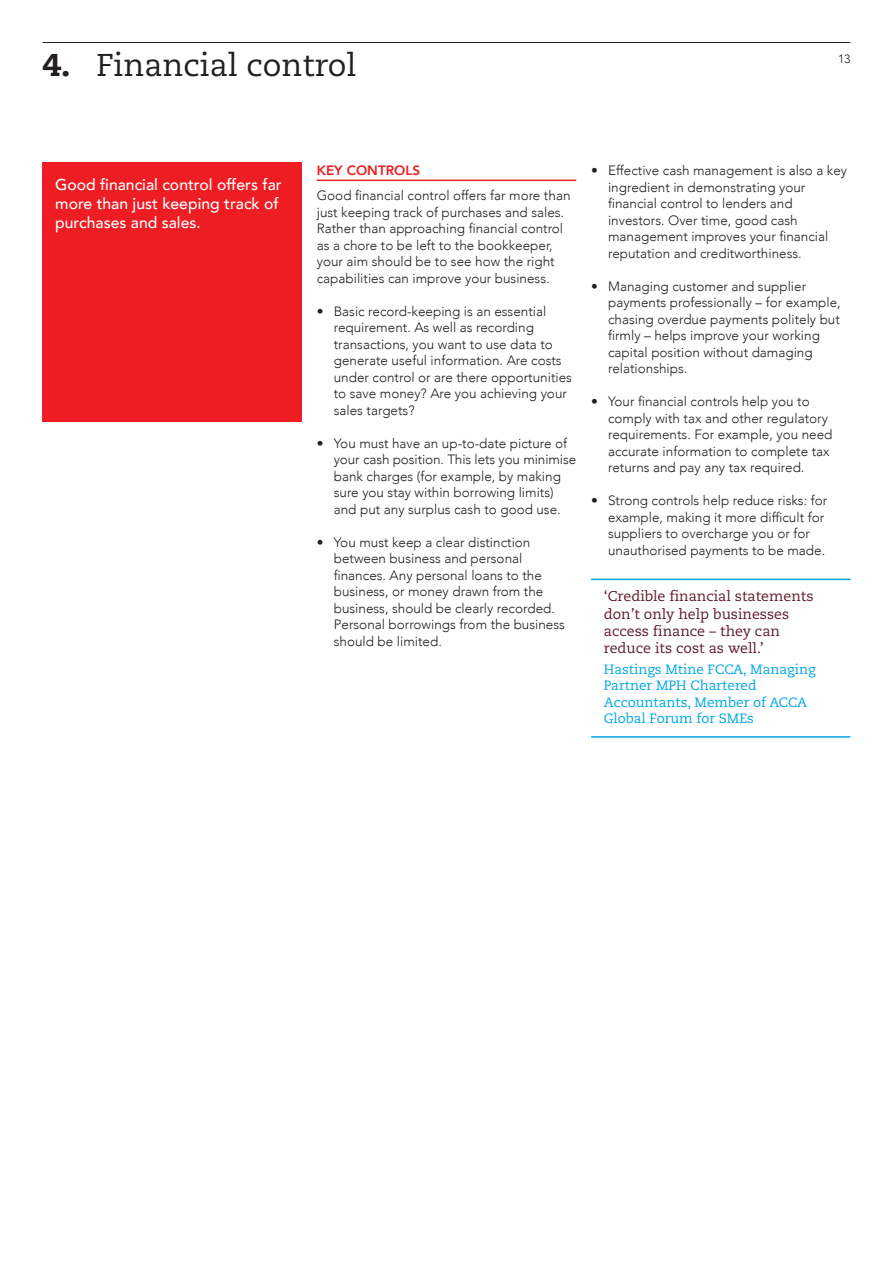
<style>
.page{position:relative;width:893px;height:1263px;background:#fff}
.page>*{position:absolute;margin:0;border:0;box-sizing:border-box;transform-origin:0 0}
.Chapter_header{font:31.5px "Caecilia";color:#231f20}
.Intro_BOX_text{font:500 15.75px/18.8px "Avenir";color:#fff}
.Pull_Quotes{font:14.25px/17.2px "Caecilia";color:#5f1d2d}
.Body_text{font:300 13.5px/16.5px "Avenir";color:#231f20}
.Pull_Quote_name{font:13.5px/16.5px "Caecilia";color:#00a8e4}
.t1{font:800 13.5px "Avenir";color:#ee1d23}
.Folio{font:300 12px "Avenir";color:#231f20}
.s1{font-weight:800}
</style>
<div class="page">
<hr style="left:317px;top:180px;width:259px;height:1px;background:#ee1d23">
<hr style="left:591px;top:579px;width:259px;height:1px;background:#00a8e4">
<hr style="left:591px;top:736px;width:259px;height:2px;background:#00a8e4">
<hr style="left:43px;top:42px;width:807px;height:1px;background:#231f20">
<div style="left:43px;top:162px;width:259px;height:259px;background:#ee1d23"></div>
<p class="Chapter_header" style="left:43px;top:46px;width:315px"><span class="s1">4.</span> Financial control</p>
<p class="Folio" style="left:838px;top:52px;width:14px">13</p>
<p class="Intro_BOX_text" style="left:55px;top:175px;width:228px">Good financial control offers far more than just keeping track of purchases and sales.</p>
<p class="t1" style="left:317px;top:160px;width:105px">KEY CONTROLS</p>
<p class="Body_text" style="left:317px;top:187px;width:255px">Good financial control offers far more than just keeping track of purchases and sales.<br>Rather than approaching financial control as a chore to be left to the bookkeeper, your aim should be to see how the right capabilities can improve your business.</p>
<p class="Body_text" style="left:334px;top:303px;width:240px;text-indent:-17px">• Basic record-keeping is an essential requirement. As well as recording transactions, you want to use data to generate useful information. Are costs under control or are there opportunities to save money? Are you achieving your sales targets?</p>
<p class="Body_text" style="left:334px;top:435px;width:244px;text-indent:-17px">• You must have an up-to-date picture of your cash position. This lets you minimise bank charges (for example, by making sure you stay within borrowing limits) and put any surplus cash to good use.</p>
<p class="Body_text" style="left:334px;top:534px;width:233px;text-indent:-17px">• You must keep a clear distinction between business and personal finances. Any personal loans to the business, or money drawn from the business, should be clearly recorded.<br>Personal borrowings from the business should be limited.</p>
<p class="Body_text" style="left:608px;top:162px;width:241px;text-indent:-17px">• Effective cash management is also a key ingredient in demonstrating your financial control to lenders and investors. Over time, good cash management improves your financial reputation and creditworthiness.</p>
<p class="Body_text" style="left:608px;top:278px;width:234px;text-indent:-17px">• Managing customer and supplier payments professionally – for example, chasing overdue payments politely but firmly – helps improve your working capital position without damaging relationships.</p>
<p class="Body_text" style="left:608px;top:393px;width:226px;text-indent:-17px">• Your financial controls help you to comply with tax and other regulatory requirements. For example, you need accurate information to complete tax returns and pay any tax required.</p>
<p class="Body_text" style="left:608px;top:492px;width:221px;text-indent:-17px">• Strong controls help reduce risks: for example, making it more difficult for suppliers to overcharge you or for unauthorised payments to be made.</p>
<p class="Pull_Quotes" style="left:604px;top:588px;width:211px">‘Credible financial statements don’t only help businesses access finance – they can reduce its cost as well.’</p>
<p class="Pull_Quote_name" style="left:604px;top:661px;width:213px">Hastings Mtine FCCA, Managing<br>Partner MPH Chartered<br>Accountants, Member of ACCA<br>Global Forum for SMEs</p>
</div>
